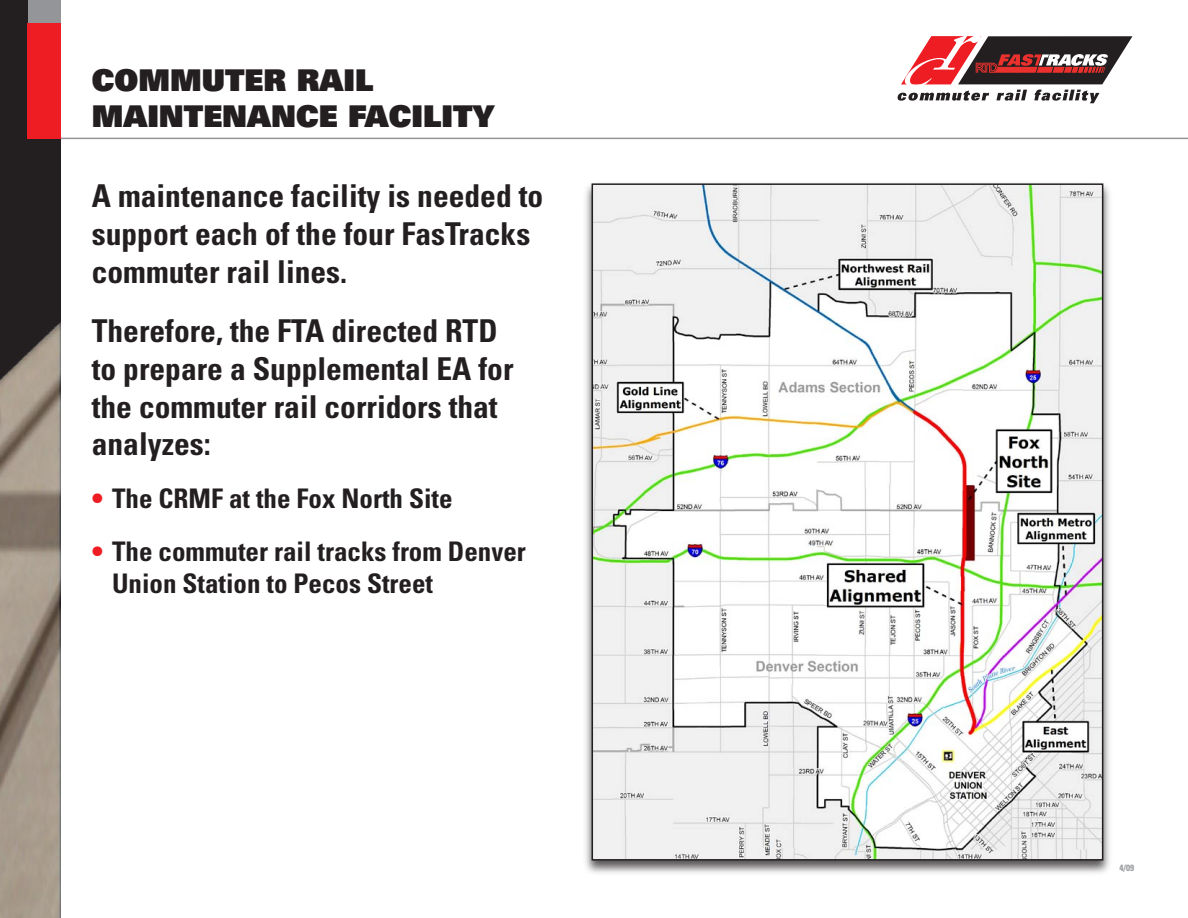
<style>
.page{position:relative;width:1188px;height:918px;background:#fff}
.page>*{position:absolute;margin:0;border:0;box-sizing:border-box;transform-origin:0 0}
.t1{font:700 condensed 31.5px/37.8px "Univers LT Std";color:#231f20}
.t2{font:30px/36px "Univers LT Std X Black";color:#231f20;text-align:center}
.t3{font:700 condensed 27px/32.4px "Univers LT Std";color:#231f20}
.t4{font:700 condensed 9px "Univers LT Std";color:#939598}
.s1{color:#ee1d23}
</style>
<div class="page">
<svg style="left:897px;top:36px;width:235px;height:67px"></svg>
<hr style="left:50px;top:138px;width:1138px;height:1px;background:#939598">
<div style="left:0;top:0;width:61px;height:918px;background:#231f20"></div>
<img style="left:0;top:116px;width:61px;height:802px">
<div style="left:28px;top:23px;width:33px;height:115px;background:#ee1d23"></div>
<div style="left:28px;top:0;width:33px;height:23px;background:#939598"></div>
<div style="left:582px;top:181px;width:531px;height:695px;background:#231f20;opacity:.75"></div>
<img style="left:595px;top:186px;width:505px;height:672px">
<div style="left:592px;top:183px;width:511px;height:678px;border:2px solid #231f20"></div>
<p class="t2" style="left:92px;top:62px;width:28px">COMM</p>
<p class="t2" style="left:92px;top:62px;width:404px">UTER RAIL<br>MAINTENANCE FACILITY</p>
<p class="t1" style="left:92px;top:177px;width:453px">A maintenance facility is needed to support each of the four FasTracks commuter rail lines.</p>
<p class="t1" style="left:92px;top:312px;width:423px">Therefore, the FTA directed RTD to prepare a Supplemental EA for the commuter rail corridors that analyzes:</p>
<p class="t3" style="left:92px;top:482px;width:362px"><span class="s1">•</span> The CRMF at the Fox North Site</p>
<p class="t3" style="left:112px;top:535px;width:415px;text-indent:-20px"><span class="s1">•</span> The commuter rail tracks from Denver<br>Union Station to Pecos Street</p>
<p class="t4" style="left:1120px;top:862px;width:16px">4/09</p>
</div>
